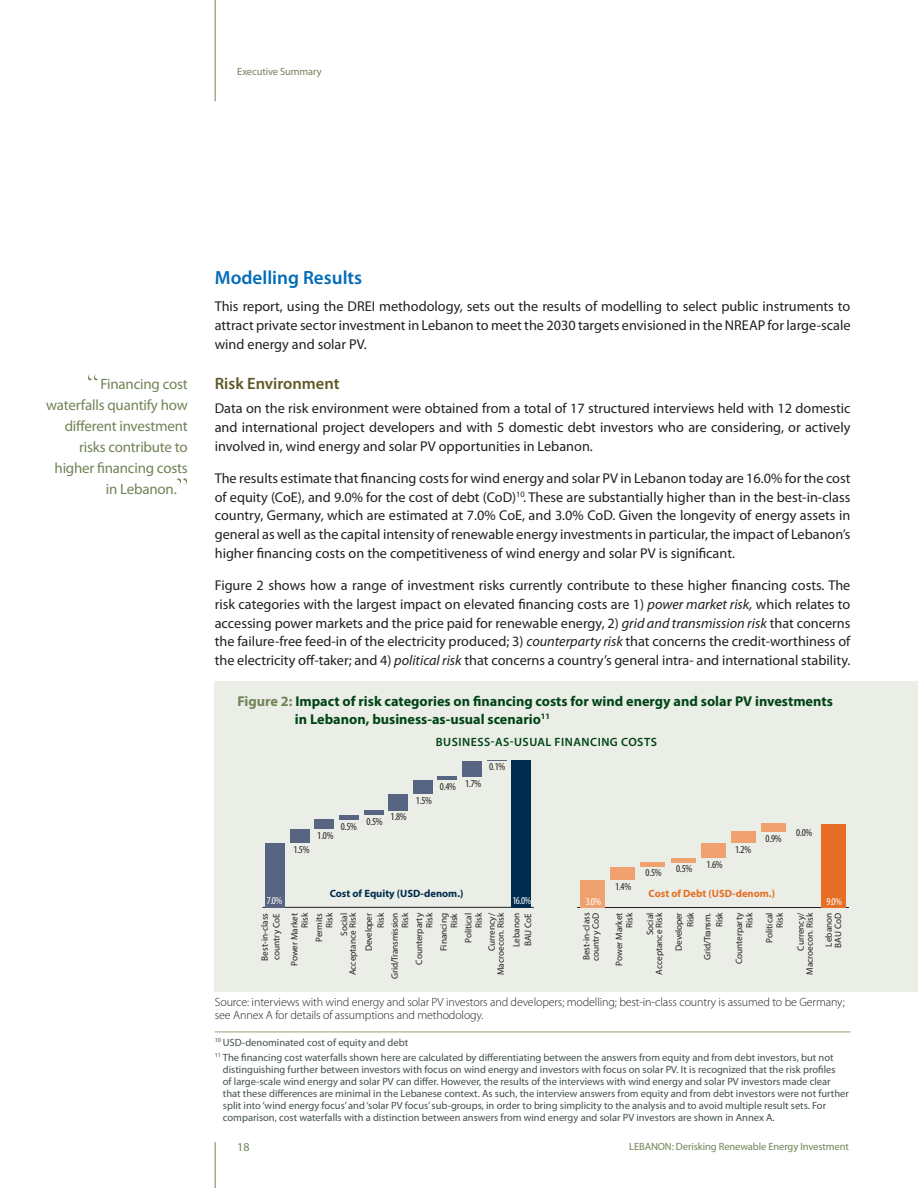
<style>
.page{position:relative;width:918px;height:1188px;background:#fff}
.page>*{position:absolute;margin:0;border:0;box-sizing:border-box;transform-origin:0 0}
.t1{font:600 19.2px "Myriad Pro";color:#006bb7}
.t2{font:600 16.5px "Myriad Pro";color:#5d5a25}
.t3{font:15px "Myriad Pro";letter-spacing:-.015em;color:#718457}
.t4{font:14.25px/18.8px "Myriad Pro";color:#231f20;text-align:justify}
.t5{font:700 14.25px/18px "Myriad Pro";color:#004416}
.t6{font:300 12px/13.5px "Myriad Pro";letter-spacing:-.01em;color:#231f20}
.t7{font:600 12px "Myriad Pro";letter-spacing:.04em;color:#004416}
.t8{font:12px "Myriad Pro";color:#718457}
.t9{font:10.5px/12px "Myriad Pro";color:#43504a}
.t10{font:condensed 10.5px "Myriad Pro";color:#231f20}
.t11{font:10.5px "Myriad Pro";letter-spacing:-.01em;color:#718457}
.t12{font:700 10.5px "Myriad Pro";color:#002c4f}
.t13{font:700 10.5px "Myriad Pro";color:#e66e25}
.t14{font:condensed 10.5px "Myriad Pro";color:#fff}
.t15{font:9.3px/10.2px "Myriad Pro";color:#231f20;text-align:right}
.t16{font:9.3px/11.9px "Myriad Pro";letter-spacing:-.025em;color:#231f20;text-align:right}
.s1{font-style:italic}
.s2{color:#718457}
</style>
<div class="page">
<hr style="left:215px;top:0;width:1px;height:101px;background:#718457">
<hr style="left:215px;top:1142px;width:1px;height:46px;background:#718457">
<div style="left:215px;top:681px;width:703px;height:310px;background:#eaeee6"></div>
<hr style="left:263px;top:907px;width:271px;height:1px;background:#231f20">
<div style="left:290px;top:829px;width:20px;height:14px;background:#576582"></div>
<div style="left:314px;top:820px;width:20px;height:9px;background:#576582"></div>
<div style="left:339px;top:815px;width:20px;height:5px;background:#576582"></div>
<hr style="left:364px;top:811px;width:20px;height:4px;background:#576582">
<div style="left:388px;top:794px;width:20px;height:17px;background:#576582"></div>
<div style="left:413px;top:780px;width:20px;height:14px;background:#576582"></div>
<hr style="left:437px;top:777px;width:20px;height:3px;background:#576582">
<div style="left:462px;top:761px;width:20px;height:16px;background:#576582"></div>
<svg style="left:487px;top:760px;width:20px;height:1px"></svg>
<div style="left:265px;top:843px;width:20px;height:64px;background:#576582"></div>
<div style="left:511px;top:760px;width:20px;height:147px;background:#002c4f"></div>
<hr style="left:215px;top:1032px;width:636px;height:1px;background:#a09a78">
<hr style="left:577px;top:907px;width:272px;height:1px;background:#5b6866">
<hr style="left:578px;top:907px;width:270px;height:1px;background:#231f20">
<div style="left:611px;top:867px;width:24px;height:13px;background:#efa270"></div>
<div style="left:641px;top:862px;width:24px;height:5px;background:#efa270"></div>
<hr style="left:671px;top:858px;width:24px;height:4px;background:#efa270">
<div style="left:701px;top:843px;width:24px;height:15px;background:#efa270"></div>
<div style="left:731px;top:832px;width:24px;height:11px;background:#efa270"></div>
<div style="left:761px;top:824px;width:24px;height:8px;background:#efa270"></div>
<div style="left:581px;top:880px;width:24px;height:28px;background:#efa270"></div>
<div style="left:821px;top:824px;width:25px;height:84px;background:#e66e25"></div>
<svg style="left:87px;top:374px;width:11px;height:7px"></svg>
<svg style="left:177px;top:478px;width:10px;height:7px"></svg>
<p class="t11" style="left:237px;top:65px;width:86px">Executive Summary</p>
<p class="t3" style="left:100px;top:374px;width:89px">Financing cost</p>
<p class="t3" style="left:46px;top:395px;width:143px">waterfalls quantify how</p>
<p class="t3" style="left:65px;top:416px;width:125px">different investment</p>
<p class="t3" style="left:79px;top:437px;width:110px">risks contribute to</p>
<p class="t3" style="left:55px;top:458px;width:135px">higher financing costs</p>
<p class="t3" style="left:106px;top:479px;width:72px">in Lebanon.</p>
<h1 class="t1" style="left:215px;top:266px;width:149px">Modelling Results</h1>
<p class="t4" style="left:215px;top:297px;width:637px">This report, using the DREI methodology, sets out the results of modelling to select public instruments to attract private sector investment in Lebanon to meet the 2030 targets envisioned in the NREAP for large-scale wind energy and solar PV.</p>
<p class="t2" style="left:215px;top:373px;width:126px">Risk Environment</p>
<p class="t4" style="left:215px;top:399px;width:637px">Data on the risk environment were obtained from a total of 17 structured interviews held with 12 domestic and international project developers and with 5 domestic debt investors who are considering, or actively involved in, wind energy and solar PV opportunities in Lebanon.</p>
<p class="t4" style="left:215px;top:468px;width:637px">The results estimate that financing costs for wind energy and solar PV in Lebanon today are 16.0% for the cost of equity (CoE), and 9.0% for the cost of debt (CoD)<sup>10</sup>. These are substantially higher than in the best-in-class country, Germany, which are estimated at 7.0% CoE, and 3.0% CoD. Given the longevity of energy assets in general as well as the capital intensity of renewable energy investments in particular, the impact of Lebanon’s higher financing costs on the competitiveness of wind energy and solar PV is significant.</p>
<p class="t4" style="left:215px;top:576px;width:637px">Figure 2 shows how a range of investment risks currently contribute to these higher financing costs. The risk categories with the largest impact on elevated financing costs are 1) <span class="s1">power market risk,</span> which relates to accessing power markets and the price paid for renewable energy, 2) <span class="s1">grid and transmission risk</span> that concerns the failure-free feed-in of the electricity produced; 3) <span class="s1">counterparty risk</span> that concerns the credit-worthiness of the electricity off-taker; and 4) <span class="s1">political risk</span> that concerns a country’s general intra- and international stability.</p>
<p class="t5" style="left:295px;top:692px;width:539px;text-indent:-58px"><span class="s2">Figure 2:</span> Impact of risk categories on financing costs for wind energy and solar PV investments in Lebanon, business-as-usual scenario<sup>11</sup></p>
<p class="t7" style="left:436px;top:735px;width:223px">BUSINESS-AS-USUAL FINANCING COSTS</p>
<p class="t10" style="left:293px;top:843px;width:18px">1.5%</p>
<p class="t10" style="left:341px;top:820px;width:18px">0.5%</p>
<p class="t10" style="left:317px;top:830px;width:18px">1.0%</p>
<p class="t10" style="left:367px;top:815px;width:18px">0.5%</p>
<p class="t10" style="left:391px;top:811px;width:18px">1.8%</p>
<p class="t10" style="left:416px;top:794px;width:18px">1.5%</p>
<p class="t10" style="left:440px;top:781px;width:18px">0.4%</p>
<p class="t10" style="left:465px;top:777px;width:18px">1.7%</p>
<p class="t10" style="left:489px;top:760px;width:18px">0.1%</p>
<p class="t12" style="left:330px;top:887px;width:135px">Cost of Equity (USD-denom.)</p>
<p class="t14" style="left:267px;top:894px;width:17px">7.0%</p>
<p class="t14" style="left:512px;top:894px;width:20px">16.0%</p>
<p class="t15" style="left:289px;top:966px;width:55px;rotate:-90deg">Power Market<br>Risk</p>
<p class="t15" style="left:339px;top:975px;width:64px;line-height:9px;rotate:-90deg">Social<br>Acceptance Risk</p>
<p class="t15" style="left:314px;top:942px;width:31px;rotate:-90deg">Permits<br>Risk</p>
<p class="t15" style="left:414px;top:965px;width:53px;rotate:-90deg">Counterparty<br>Risk</p>
<p class="t16" style="left:363px;top:951px;width:40px;rotate:-90deg">Developer<br>Risk</p>
<p class="t15" style="left:259px;top:961px;width:49px;line-height:11.9px;text-align:left;rotate:-90deg">Best-in-class country CoE</p>
<p class="t16" style="left:390px;top:979px;width:67px;line-height:10.2px;rotate:-90deg">Grid/Transmission<br>Risk</p>
<p class="t15" style="left:463px;top:943px;width:32px;rotate:-90deg">Political<br>Risk</p>
<p class="t15" style="left:487px;top:975px;width:64px;line-height:9px;rotate:-90deg">Currency/<br>Macroecon. Risk</p>
<p class="t15" style="left:438px;top:951px;width:39px;rotate:-90deg">Financing<br>Risk</p>
<p class="t15" style="left:510px;top:947px;width:35px;line-height:11.9px;text-align:left;rotate:-90deg">Lebanon<br>BAU CoE</p>
<p class="t10" style="left:646px;top:867px;width:18px">0.5%</p>
<p class="t10" style="left:676px;top:863px;width:18px">0.5%</p>
<p class="t10" style="left:707px;top:858px;width:18px">1.6%</p>
<p class="t10" style="left:735px;top:843px;width:18px">1.2%</p>
<p class="t10" style="left:766px;top:832px;width:18px">0.9%</p>
<p class="t10" style="left:796px;top:827px;width:18px">0.0%</p>
<p class="t10" style="left:615px;top:880px;width:18px">1.4%</p>
<p class="t13" style="left:649px;top:886px;width:128px">Cost of Debt (USD-denom.)</p>
<p class="t14" style="left:586px;top:895px;width:17px">3.0%</p>
<p class="t14" style="left:827px;top:895px;width:17px">9.0%</p>
<p class="t15" style="left:614px;top:966px;width:55px;rotate:-90deg">Power Market<br>Risk</p>
<p class="t15" style="left:645px;top:975px;width:64px;line-height:9px;rotate:-90deg">Social<br>Acceptance Risk</p>
<p class="t15" style="left:582px;top:961px;width:50px;line-height:9.3px;text-align:left;rotate:-90deg">Best-in-class country CoD</p>
<p class="t16" style="left:701px;top:960px;width:49px;rotate:-90deg">Grid/Transm.<br>Risk</p>
<p class="t16" style="left:673px;top:951px;width:40px;rotate:-90deg">Developer<br>Risk</p>
<p class="t15" style="left:734px;top:964px;width:53px;rotate:-90deg">Counterparty<br>Risk</p>
<p class="t15" style="left:764px;top:943px;width:32px;rotate:-90deg">Political<br>Risk</p>
<p class="t15" style="left:796px;top:975px;width:64px;line-height:9px;rotate:-90deg">Currency/<br>Macroecon. Risk</p>
<p class="t15" style="left:824px;top:948px;width:36px;line-height:9.3px;text-align:left;rotate:-90deg">Lebanon<br>BAU CoD</p>
<p class="t6" style="left:215px;top:995px;width:632px">Source: interviews with wind energy and solar PV investors and developers; modelling; best-in-class country is assumed to be Germany; see Annex A for details of assumptions and methodology.</p>
<p class="t9" style="left:215px;top:1035px;width:620px;line-height:14.7px"><sup>10</sup> USD-denominated cost of equity and debt<br><sup>11</sup> The financing cost waterfalls shown here are calculated by differentiating between the answers from equity and from debt investors, but not</p>
<p class="t9" style="left:223px;top:1063px;width:628px">distinguishing further between investors with focus on wind energy and investors with focus on solar PV. It is recognized that the risk profiles<br>of large-scale wind energy and solar PV can differ. However, the results of the interviews with wind energy and solar PV investors made clear that these differences are minimal in the Lebanese context. As such, the interview answers from equity and from debt investors were not further split into ‘wind energy focus’ and ‘solar PV focus’ sub-groups, in order to bring simplicity to the analysis and to avoid multiple result sets. For comparison, cost waterfalls with a distinction between answers from wind energy and solar PV investors are shown in Annex A.</p>
<p class="t8" style="left:237px;top:1140px;width:14px">18</p>
<p class="t11" style="left:629px;top:1140px;width:221px">LEBANON: Derisking Renewable Energy Investment</p>
</div>
